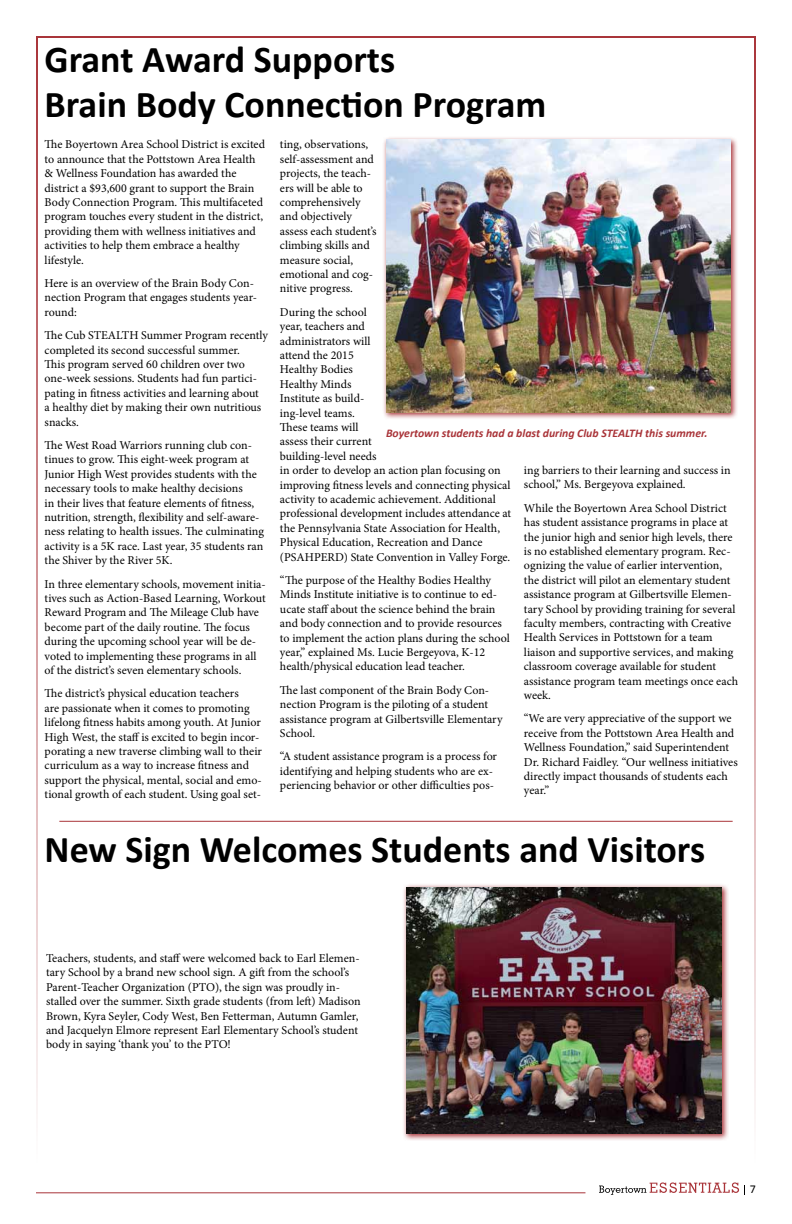
<style>
.page{position:relative;width:792px;height:1224px;background:#fff}
.page>*{position:absolute;margin:0;border:0;box-sizing:border-box;transform-origin:0 0}
.t1{font:700 38px/45.6px "Calibri";color:#000}
.t2{font:12px/14.4px "Minion Pro";color:#000}
.t3{font:12px "Calibri";color:#000}
.t4{font:italic 700 11.8px "Calibri";color:#a93439}
</style>
<div class="page">
<svg style="left:599px;top:1182px;width:146px;height:13px"></svg>
<hr style="left:36px;top:1192px;width:549px;height:1px;background:#a93439">
<svg style="left:383px;top:137px;width:354px;height:282px"></svg>
<img style="left:386px;top:140px;width:345px;height:272px">
<hr style="left:59px;top:821px;width:674px;height:1px;background:#a93439">
<svg style="left:403px;top:884px;width:325px;height:256px;background:#d1afb0"></svg>
<img style="left:406px;top:887px;width:315px;height:246px">
<h1 class="t1" style="left:45px;top:36px;width:503px">Grant Award Supports<br>Brain Body Connection Program</h1>
<p class="t2" style="left:45px;top:137px;width:222px">The Boyertown Area School District is excited to announce that the Pottstown Area Health &amp; Wellness Foundation has awarded the district a $93,600 grant to support the Brain Body Connection Program. This multifaceted program touches every student in the district, providing them with wellness initiatives and activities to help them embrace a healthy lifestyle.</p>
<p class="t2" style="left:45px;top:276px;width:214px">Here is an overview of the Brain Body Con&shy;nection Program that engages students year&shy;round:</p>
<p class="t2" style="left:45px;top:328px;width:225px">The Cub STEALTH Summer Program recently completed its second successful summer.<br>This program served 60 children over two one-week sessions. Students had fun partici&shy;pating in fitness activities and learning about<br>a healthy diet by making their own nutritious snacks.</p>
<p class="t2" style="left:45px;top:438px;width:221px">The West Road Warriors running club con&shy;tinues to grow. This eight-week program at Junior High West provides students with the necessary tools to make healthy decisions<br>in their lives that feature elements of fitness, nutrition, strength, flexibility and self-aware&shy;ness relating to health issues. The culminating activity is a 5K race. Last year, 35 students ran the Shiver by the River 5K.</p>
<p class="t2" style="left:45px;top:577px;width:223px">In three elementary schools, movement initia&shy;tives such as Action-Based Learning, Workout Reward Program and The Mileage Club have become part of the daily routine. The focus during the upcoming school year will be de&shy;voted to implementing these programs in all of the district’s seven elementary schools.</p>
<p class="t2" style="left:45px;top:686px;width:219px">The district’s physical education teachers<br>are passionate when it comes to promoting lifelong fitness habits among youth. At Junior High West, the staff is excited to begin incor&shy;porating a new traverse climbing wall to their curriculum as a way to increase fitness and support the physical, mental, social and emo&shy;tional growth of each student. Using goal set-</p>
<p class="t2" style="left:280px;top:137px;width:98px">ting, observations, self-assessment and projects, the teach&shy;ers will be able to comprehensively and objectively assess each student’s climbing skills and measure social, emotional and cog&shy;nitive progress.</p>
<p class="t2" style="left:280px;top:305px;width:233px">During the school<br>year, teachers and<br>administrators will<br>attend the 2015<br>Healthy Bodies<br>Healthy Minds<br>Institute as build-<br>ing-level teams.<br>These teams will<br>assess their current<br>building-level needs<br>in order to develop an action plan focusing on improving fitness levels and connecting physical activity to academic achievement. Additional professional development includes attendance at the Pennsylvania State Association for Health,<br>Physical Education, Recreation and Dance (PSAHPERD) State Convention in Valley Forge.</p>
<p class="t2" style="left:280px;top:573px;width:231px">“The purpose of the Healthy Bodies Healthy Minds Institute initiative is to continue to ed&shy;ucate staff about the science behind the brain and body connection and to provide resources to implement the action plans during the school year,” explained Ms. Lucie Bergeyova, K-12 health/physical education lead teacher.</p>
<p class="t2" style="left:280px;top:683px;width:224px">The last component of the Brain Body Con&shy;nection Program is the piloting of a student assistance program at Gilbertsville Elementary School.</p>
<p class="t2" style="left:280px;top:749px;width:219px">“A student assistance program is a process for identifying and helping students who are ex&shy;periencing behavior or other difficulties pos-</p>
<p class="t4" style="left:386px;top:425px;width:323px">Boyertown students had a blast during Club STEALTH this summer.</p>
<p class="t2" style="left:524px;top:463px;width:208px">ing barriers to their learning and success in school,” Ms. Bergeyova explained.</p>
<p class="t2" style="left:524px;top:501px;width:216px">While the Boyertown Area School District has student assistance programs in place at the junior high and senior high levels, there is no established elementary program. Rec&shy;ognizing the value of earlier intervention, the district will pilot an elementary student assistance program at Gilbertsville Elemen&shy;tary School by providing training for several faculty members, contracting with Creative Health Services in Pottstown for a team liaison and supportive services, and making classroom coverage available for student assistance program team meetings once each week.</p>
<p class="t2" style="left:524px;top:711px;width:215px">“We are very appreciative of the support we receive from the Pottstown Area Health and Wellness Foundation,” said Superintendent Dr. Richard Faidley. “Our wellness initiatives directly impact thousands of students each year.”</p>
<h1 class="t1" style="left:45px;top:826px;width:662px">New Sign Welcomes Students and Visitors</h1>
<p class="t2" style="left:46px;top:951px;width:316px">Teachers, students, and staff were welcomed back to Earl Elemen&shy;tary School by a brand new school sign. A gift from the school’s Parent-Teacher Organization (PTO), the sign was proudly in&shy;stalled over the summer. Sixth grade students (from left) Madison Brown, Kyra Seyler, Cody West, Ben Fetterman, Autumn Gamler, and Jacquelyn Elmore represent Earl Elementary School’s student body in saying ‘thank you’ to the PTO!</p>
<p class="t3" style="left:750px;top:1181px;width:8px">7</p>
</div>
